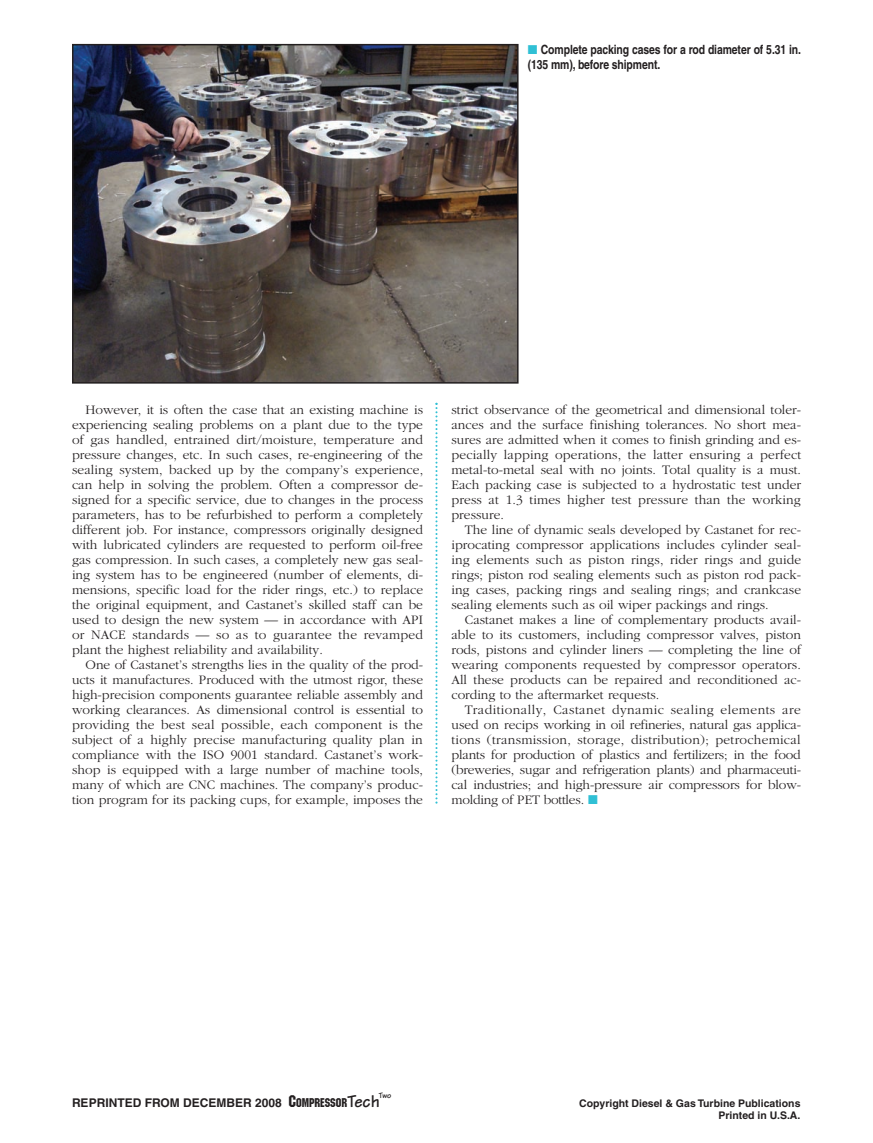
<style>
.page{position:relative;width:873px;height:1143px;background:#fff}
.page>*{position:absolute;margin:0;border:0;box-sizing:border-box;transform-origin:0 0}
.t1{font:300 13.5px/15px "Garamond";color:#231f20;text-align:justify}
.t2{font:700 condensed 12.75px/15px "Helvetica";letter-spacing:-.01em;color:#231f20}
.t3{font:700 12px "Helvetica";color:#231f20}
.t4{font:700 10.5px/12px "Helvetica";color:#231f20;text-align:right}
.t5{font:700 8.25px "Tekton";color:#231f20}
.s1{color:#30c0d5}
.s2{font-family:"Machine TT";font-weight:400;font-size:16.5px}
.s3{font-family:"Machine TT";font-weight:400;font-size:12.3px}
.s4{font-family:"Tekton";font-size:18px}
</style>
<div class="page">
<svg style="left:72px;top:43px;width:447px;height:761px"></svg>
<p class="t2" style="left:528px;top:43px;width:275px"><span class="s1">■</span> Complete packing cases for a rod diameter of 5.31 in. (135 mm), before shipment.</p>
<p class="t1" style="left:72px;top:401px;width:353px;text-indent:14px">However, it is often the case that an existing machine is experiencing sealing problems on a plant due to the type of gas handled, entrained dirt/moisture, temperature and pressure changes, etc. In such cases, re-engineering of the sealing system, backed up by the company’s experience, can help in solving the problem. Often a compressor de&shy;signed for a specific service, due to changes in the process parameters, has to be refurbished to perform a completely different job. For instance, compressors originally designed with lubricated cylinders are requested to perform oil-free gas compression. In such cases, a completely new gas seal&shy;ing system has to be engineered (number of elements, di&shy;mensions, specific load for the rider rings, etc.) to replace the original equipment, and Castanet’s skilled staff can be used to design the new system — in accordance with API or NACE standards — so as to guarantee the revamped plant the highest reliability and availability.</p>
<p class="t1" style="left:72px;top:656px;width:353px;text-indent:14px">One of Castanet’s strengths lies in the quality of the prod&shy;ucts it manufactures. Produced with the utmost rigor, these high-precision components guarantee reliable assembly and working clearances. As dimensional control is essential to providing the best seal possible, each component is the subject of a highly precise manufacturing quality plan in compliance with the ISO 9001 standard. Castanet’s work&shy;shop is equipped with a large number of machine tools, many of which are CNC machines. The company’s produc&shy;tion program for its packing cups, for example, imposes the</p>
<p class="t1" style="left:451px;top:401px;width:351px">strict observance of the geometrical and dimensional toler&shy;ances and the surface finishing tolerances. No short mea&shy;sures are admitted when it comes to finish grinding and es&shy;pecially lapping operations, the latter ensuring a perfect metal-to-metal seal with no joints. Total quality is a must.<br>Each packing case is subjected to a hydrostatic test under press at 1.3 times higher test pressure than the working pressure.</p>
<p class="t1" style="left:451px;top:521px;width:351px;text-indent:14px">The line of dynamic seals developed by Castanet for rec&shy;iprocating compressor applications includes cylinder seal&shy;ing elements such as piston rings, rider rings and guide rings; piston rod sealing elements such as piston rod pack&shy;ing cases, packing rings and sealing rings; and crankcase sealing elements such as oil wiper packings and rings.</p>
<p class="t1" style="left:451px;top:611px;width:351px;text-indent:14px">Castanet makes a line of complementary products avail&shy;able to its customers, including compressor valves, piston rods, pistons and cylinder liners — completing the line of wearing components requested by compressor operators.<br>All these products can be repaired and reconditioned ac&shy;cording to the aftermarket requests.</p>
<p class="t1" style="left:451px;top:701px;width:351px;text-indent:14px">Traditionally, Castanet dynamic sealing elements are used on recips working in oil refineries, natural gas applica&shy;tions (transmission, storage, distribution); petrochemical plants for production of plastics and fertilizers; in the food (breweries, sugar and refrigeration plants) and pharmaceuti&shy;cal industries; and high-pressure air compressors for blow&shy;molding of PET bottles. <span class="s1">■</span></p>
<p class="t3" style="left:72px;top:1098px;width:310px">REPRINTED FROM DECEMBER 2008 <span class="s2">C</span><span class="s3">OMPRESSOR</span><span class="s4">Tech</span></p>
<p class="t5" style="left:379px;top:1093px;width:14px">Two</p>
<p class="t4" style="left:579px;top:1098px;width:223px">Copyright Diesel &amp; Gas Turbine Publications<br>Printed in U.S.A.</p>
</div>
